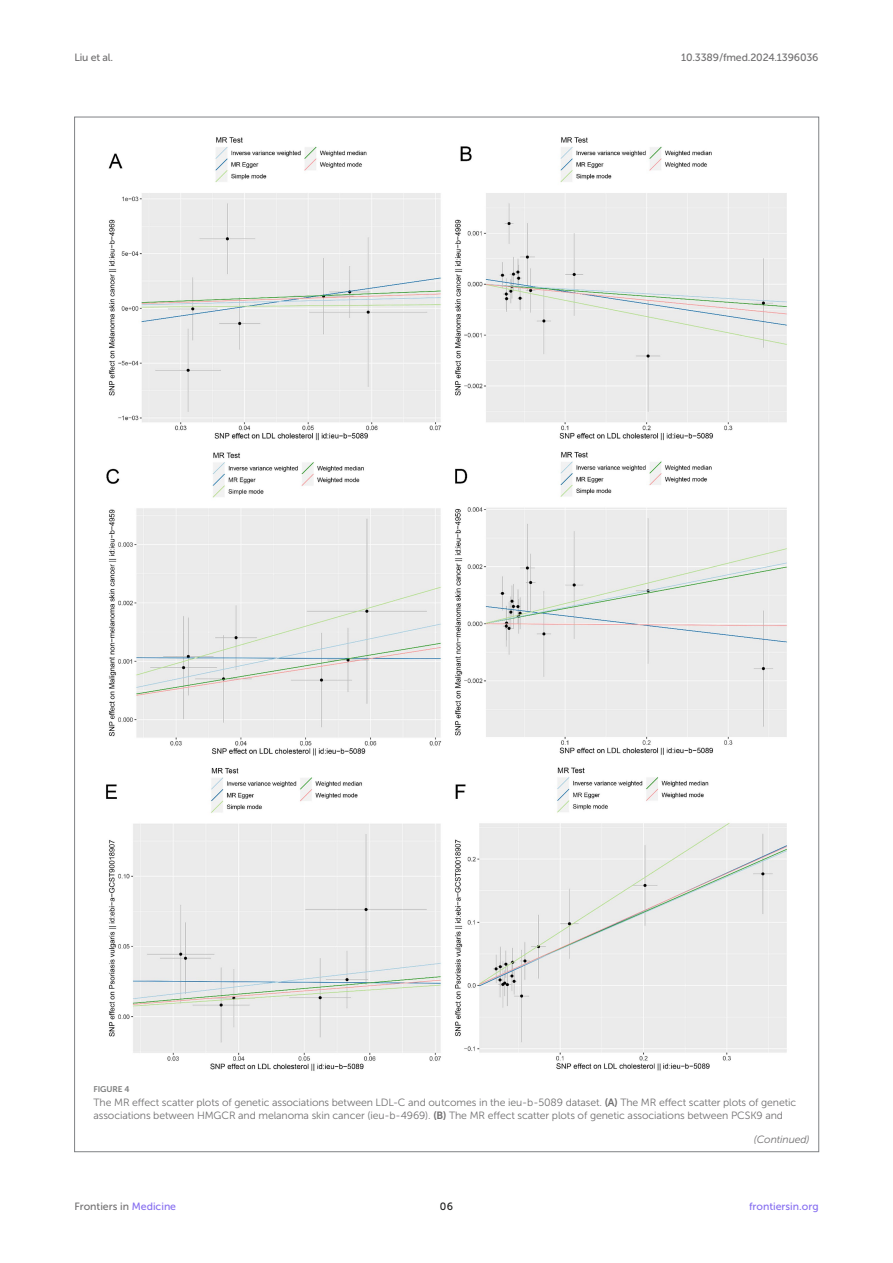
<style>
.page{position:relative;width:893px;height:1263px;background:#fff}
.page>*{position:absolute;margin:0;border:0;box-sizing:border-box;transform-origin:0 0}
.FIG_LEG{font:10.5px/13.5px "Museo Sans 300";letter-spacing:-.01em;color:#706f70}
.t1{font:10.5px "Museo Sans 500";letter-spacing:-.015em;color:#706f70}
.t2{font:10.5px "Museo Sans 500";color:#856df0}
.FIG_Continued{font:italic 10.5px "Museo Sans 300";letter-spacing:-.01em;color:#706f70}
.t3{font:10.5px "Museo Sans 500";color:#1b1c1b}
.FIG_HD{font:8.25px "Museo Sans 700";letter-spacing:-.01em;color:#7e7f7f}
.s1{font-family:"Museo Sans 700"}
.s2{color:#856df0}
</style>
<div class="page">
<img style="left:106px;top:137px;width:681px;height:934px">
<p class="t1" style="left:74px;top:51px;width:40px">Liu et al.</p>
<p class="t1" style="left:681px;top:51px;width:139px">10.3389/fmed.2024.1396036</p>
<p class="FIG_HD" style="left:94px;top:1085px;width:37px">FIGURE 4</p>
<p class="FIG_LEG" style="left:94px;top:1095px;width:704px">The MR effect scatter plots of genetic associations between LDL-C and outcomes in the ieu-b-5089 dataset. <span class="s1">(A)</span> The MR effect scatter plots of genetic associations between HMGCR and melanoma skin cancer (ieu-b-4969). <span class="s1">(B)</span> The MR effect scatter plots of genetic associations between PCSK9 and</p>
<p class="FIG_Continued" style="left:754px;top:1134px;width:57px">(Continued)</p>
<p class="t1" style="left:74px;top:1200px;width:103px">Frontiers in <span class="s2">Medicine</span></p>
<p class="t3" style="left:440px;top:1200px;width:15px">06</p>
<p class="t2" style="left:749px;top:1200px;width:71px">frontiersin.org</p>
</div>
